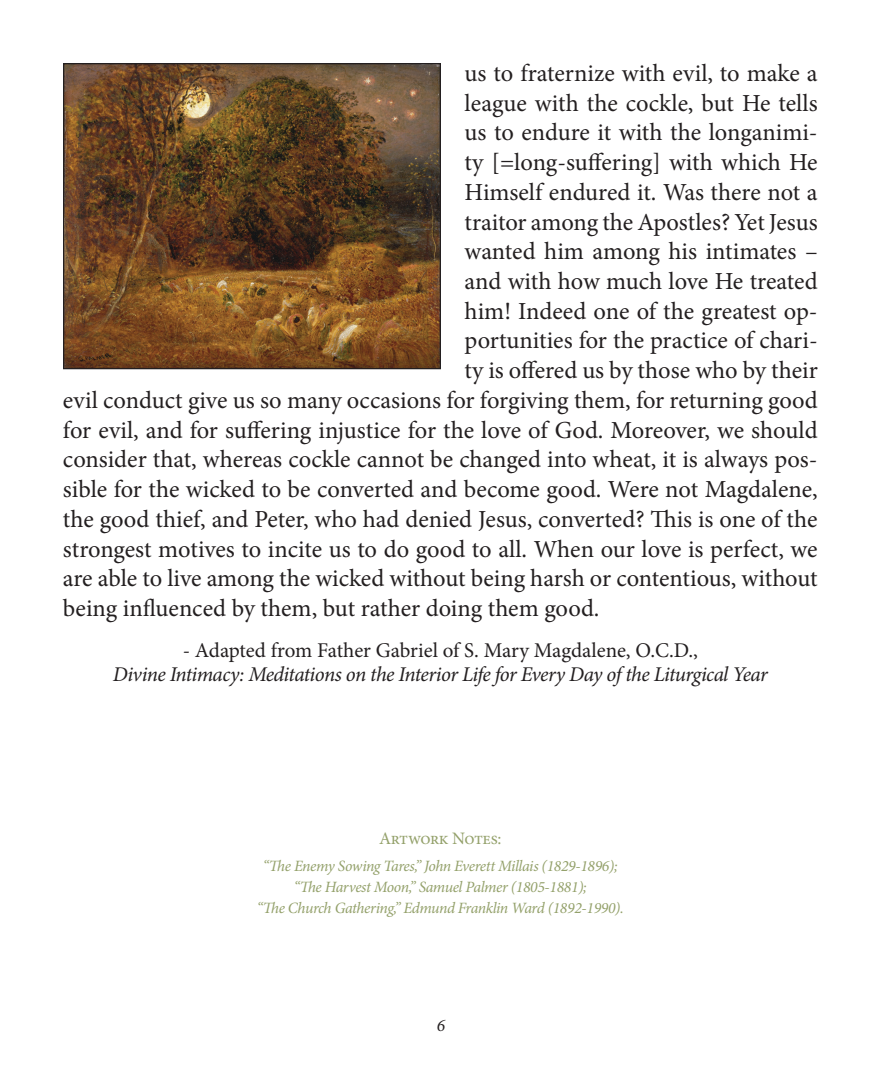
<style>
.page{position:relative;width:882px;height:1071px;background:#fff}
.page>*{position:absolute;margin:0;border:0;box-sizing:border-box;transform-origin:0 0}
.t1{font:24.5px "Minion Pro";letter-spacing:-.005em;color:#231f20}
.t2{font:italic 21px "Minion Pro";letter-spacing:-.03em;color:#231f20}
.t3{font:21px "Minion Pro";letter-spacing:-.01em;color:#231f20}
.t4{font:17.5px "Minion Pro";letter-spacing:-.025em;color:#94a16b}
.t5{font:italic 17.5px "Minion Pro";color:#231f20}
.t6{font:italic 15.75px/21px "Minion Pro";letter-spacing:-.03em;color:#94a16b;text-align:center}
</style>
<div class="page">
<img style="left:65px;top:65px;width:374px;height:302px">
<div style="left:63px;top:63px;width:378px;height:306px;border:1px solid #231f20"></div>
<p class="t1" style="left:465px;top:57px;width:355px">us to fraternize with evil, to make a</p>
<p class="t1" style="left:465px;top:86px;width:355px">league with the cockle, but He tells</p>
<p class="t1" style="left:465px;top:116px;width:355px">us to endure it with the longanimi-</p>
<p class="t1" style="left:465px;top:146px;width:355px">ty [=long-suffering] with which He</p>
<p class="t1" style="left:465px;top:176px;width:355px">Himself endured it. Was there not a</p>
<p class="t1" style="left:465px;top:205px;width:355px">traitor among the Apostles? Yet Jesus</p>
<p class="t1" style="left:465px;top:235px;width:355px">wanted him among his intimates –</p>
<p class="t1" style="left:465px;top:265px;width:355px">and with how much love He treated</p>
<p class="t1" style="left:465px;top:295px;width:355px">him! Indeed one of the greatest op-</p>
<p class="t1" style="left:465px;top:324px;width:355px">portunities for the practice of chari-</p>
<p class="t1" style="left:465px;top:354px;width:355px">ty is offered us by those who by their</p>
<p class="t1" style="left:63px;top:384px;width:756px">evil conduct give us so many occasions for forgiving them, for returning good</p>
<p class="t1" style="left:63px;top:413px;width:756px">for evil, and for suffering injustice for the love of God. Moreover, we should</p>
<p class="t1" style="left:63px;top:443px;width:756px">consider that, whereas cockle cannot be changed into wheat, it is always pos-</p>
<p class="t1" style="left:63px;top:473px;width:756px">sible for the wicked to be converted and become good. Were not Magdalene,</p>
<p class="t1" style="left:63px;top:503px;width:756px">the good thief, and Peter, who had denied Jesus, converted? This is one of the</p>
<p class="t1" style="left:63px;top:532px;width:756px">strongest motives to incite us to do good to all. When our love is perfect, we</p>
<p class="t1" style="left:63px;top:562px;width:756px">are able to live among the wicked without being harsh or contentious, without</p>
<p class="t1" style="left:63px;top:592px;width:538px">being influenced by them, but rather doing them good.</p>
<p class="t3" style="left:183px;top:636px;width:517px">- Adapted from Father Gabriel of S. Mary Magdalene, O.C.D.,</p>
<p class="t2" style="left:113px;top:660px;width:656px">Divine Intimacy: Meditations on the Interior Life for Every Day of the Liturgical Year</p>
<p class="t4" style="left:379px;top:827px;width:124px">Artwork Notes:</p>
<p class="t6" style="left:257px;top:855px;width:369px">“The Enemy Sowing Tares,” John Everett Millais (1829-1896); “The Harvest Moon,” Samuel Palmer (1805-1881);<br>“The Church Gathering,” Edmund Franklin Ward (1892-1990).</p>
<p class="t5" style="left:437px;top:1013px;width:10px">6</p>
</div>
